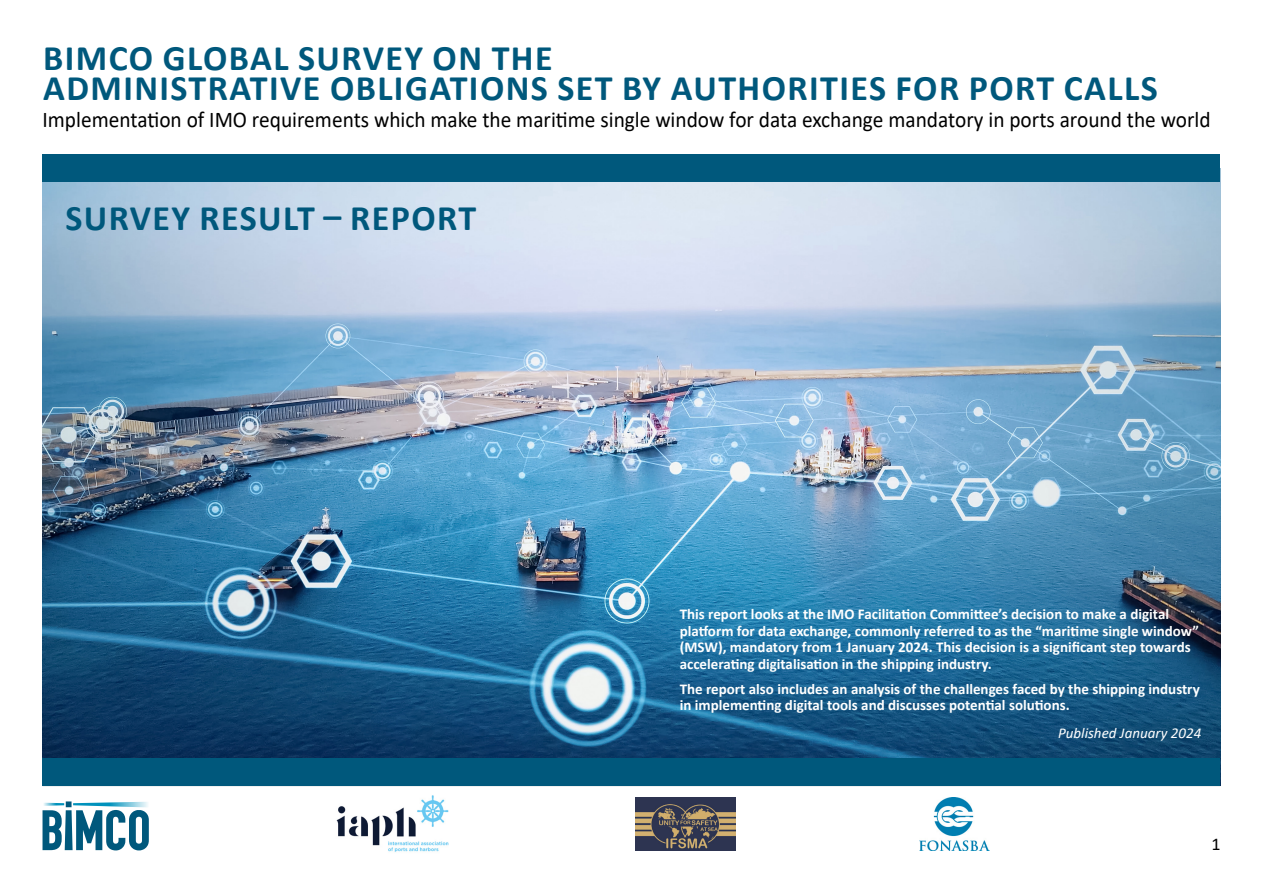
<style>
.page{position:relative;width:1263px;height:893px;background:#fff}
.page>*{position:absolute;margin:0;border:0;box-sizing:border-box;transform-origin:0 0}
.t1{font:700 36px/30px "Calibri";letter-spacing:.04em;color:#00587c}
.t2{font:22.5px "Calibri";color:#000;scale:.95 1}
.t3{font:18px "Calibri";color:#000}
.t4{font:700 15px/16.5px "Calibri";color:#fff}
.t5{font:italic 15px "Calibri";color:#fff}
</style>
<div class="page">
<svg style="left:43px;top:801px;width:106px;height:49px"></svg>
<hr style="left:43px;top:786px;width:1177px;height:1px;background:#919d9d">
<img style="left:336px;top:795px;width:113px;height:57px">
<img style="left:635px;top:797px;width:100px;height:53px">
<img style="left:920px;top:797px;width:69px;height:53px">
<img style="left:43px;top:182px;width:1177px;height:576px">
<div style="left:43px;top:758px;width:1177px;height:28px;background:#00587c"></div>
<div style="left:43px;top:155px;width:1177px;height:27px;background:#00587c"></div>
<h1 class="t1" style="left:43px;top:42px;width:1116px">BIMCO GLOBAL SURVEY ON THE<br>ADMINISTRATIVE OBLIGATIONS SET BY AUTHORITIES FOR PORT CALLS</h1>
<h2 class="t2" style="left:43px;top:104px;width:1231px">Implementation of IMO requirements which make the maritime single window for data exchange mandatory in ports around the world</h2>
<h1 class="t1" style="left:65px;top:203px;width:412px">SURVEY RESULT – REPORT</h1>
<p class="t4" style="left:680px;top:606px;width:521px">This report looks at the IMO Facilitation Committee’s decision to make a digital platform for data exchange, commonly referred to as the “maritime single window” (MSW), mandatory from 1 January 2024. This decision is a significant step towards accelerating digitalisation in the shipping industry.</p>
<p class="t4" style="left:680px;top:680px;width:522px">The report also includes an analysis of the challenges faced by the shipping industry in implementing digital tools and discusses potential solutions.</p>
<p class="t5" style="left:1058px;top:723px;width:145px">Published January 2024</p>
<p class="t3" style="left:1211px;top:832px;width:11px">1</p>
</div>
